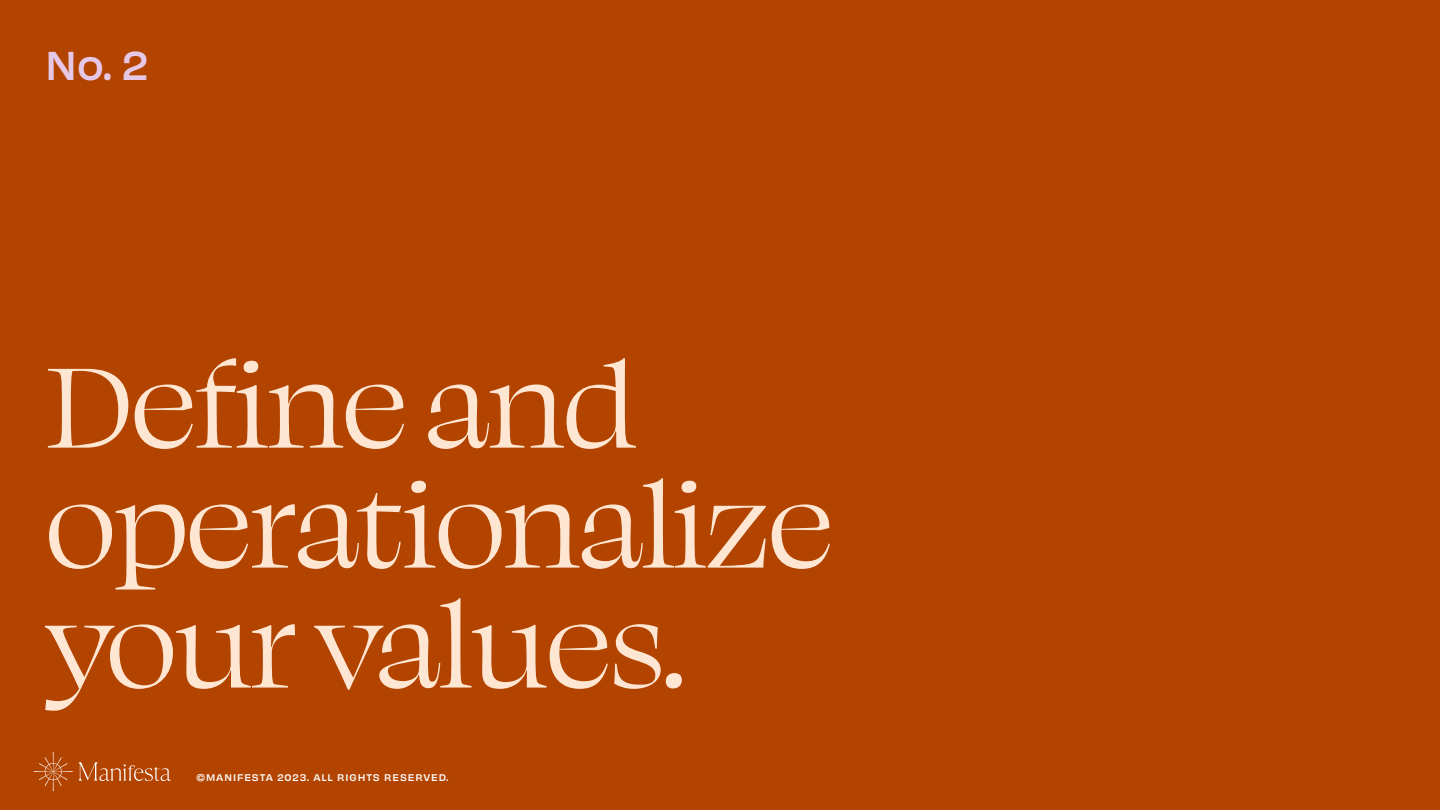
<style>
.page{position:relative;width:1440px;height:810px;background:#b34400}
.page>*{position:absolute;margin:0;border:0;box-sizing:border-box;transform-origin:0 0}
.t1{font:131.25px/119.9px "Swear Display";letter-spacing:-.02em;color:#ffe6d2}
.t2{font:500 37.5px "Obviously";color:#e6c8e6}
.t3{font:500 9px "Obviously";letter-spacing:.1em;color:#fff}
</style>
<div class="page">
<svg style="left:34px;top:752px;width:137px;height:39px"></svg>
<p class="t2" style="left:45px;top:36px;width:105px">No. 2</p>
<p class="t1" style="left:45px;top:340px;width:791px">Define and operationalize your values.</p>
<p class="t3" style="left:196px;top:771px;width:253px">©MANIFESTA 2023. ALL RIGHTS RESERVED.</p>
</div>
